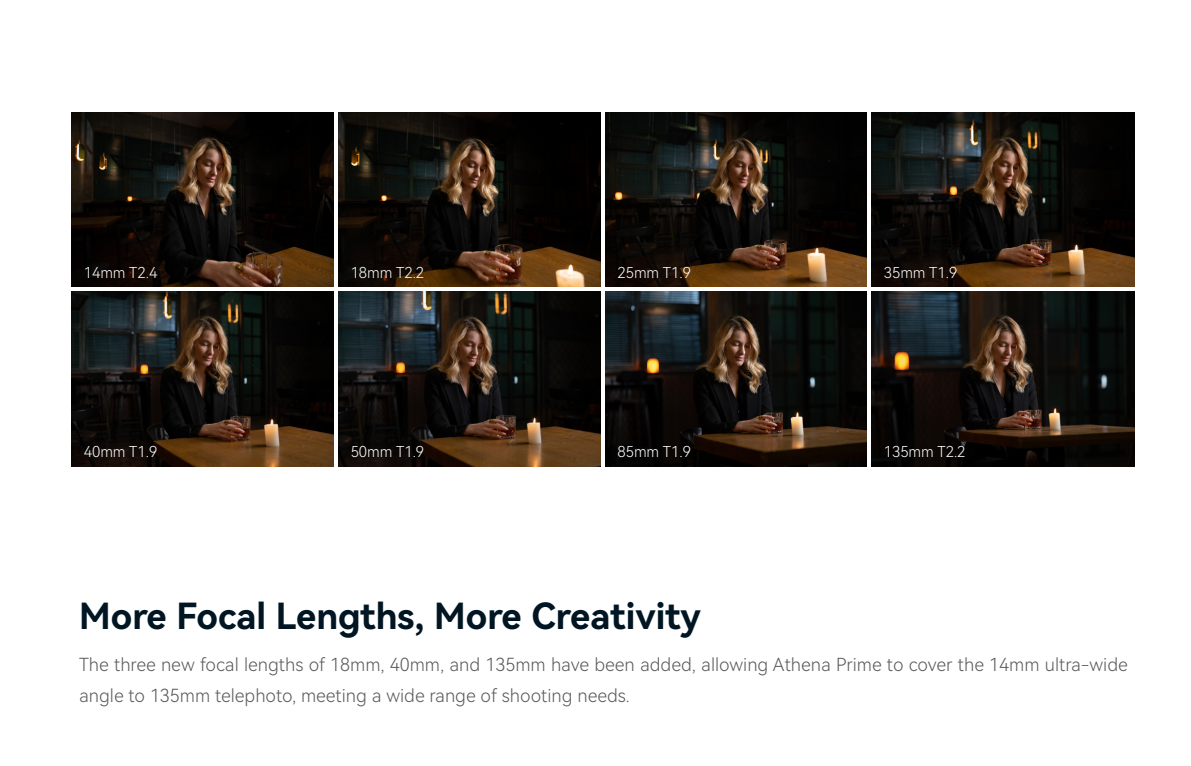
<style>
.page{position:relative;width:1191px;height:766px;background:#fff}
.page>*{position:absolute;margin:0;border:0;box-sizing:border-box;transform-origin:0 0}
.t1{font:36px "Harmony OS Sans SC Bold";color:#011622}
.t2{font:18px/31.5px "Harmony OS Sans SC Light";color:#57585a}
.t3{font:15px "Harmony OS Sans SC Light";color:#fff}
</style>
<div class="page">
<img style="left:71px;top:291px;width:263px;height:175px">
<img style="left:71px;top:113px;width:263px;height:174px">
<img style="left:338px;top:113px;width:263px;height:174px">
<img style="left:605px;top:113px;width:262px;height:353px">
<img style="left:871px;top:113px;width:263px;height:353px">
<img style="left:338px;top:291px;width:262px;height:175px">
<hr style="left:71px;top:287px;width:1065px;height:4px;background:#fff">
<p class="t3" style="left:84px;top:262px;width:75px">14mm T2.4</p>
<p class="t3" style="left:351px;top:262px;width:75px">18mm T2.2</p>
<p class="t3" style="left:617px;top:262px;width:75px">25mm T1.9</p>
<p class="t3" style="left:883px;top:262px;width:75px">35mm T1.9</p>
<p class="t3" style="left:84px;top:441px;width:75px">40mm T1.9</p>
<p class="t3" style="left:351px;top:441px;width:75px">50mm T1.9</p>
<p class="t3" style="left:617px;top:441px;width:75px">85mm T1.9</p>
<p class="t3" style="left:883px;top:441px;width:83px">135mm T2.2</p>
<h1 class="t1" style="left:79px;top:590px;width:623px">More Focal Lengths, More Creativity</h1>
<p class="t2" style="left:79px;top:647px;width:1050px">The three new focal lengths of 18mm, 40mm, and 135mm have been added, allowing Athena Prime to cover the 14mm ultra-wide angle to 135mm telephoto, meeting a wide range of shooting needs.</p>
</div>
